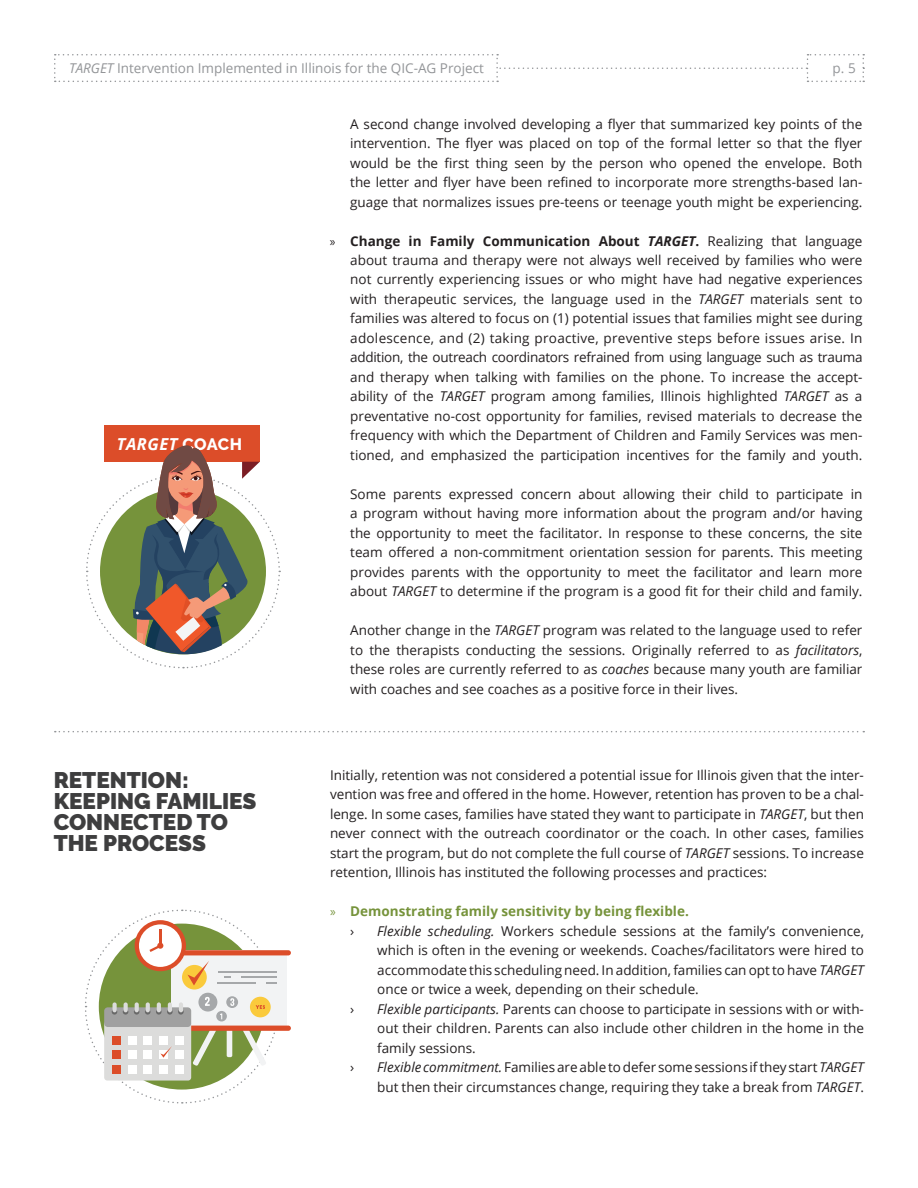
<style>
.page{position:relative;width:918px;height:1188px;background:#fff}
.page>*{position:absolute;margin:0;border:0;box-sizing:border-box;transform-origin:0 0}
.t1{font:900 22.5px/21px "Raleway";color:#3e3e3f}
.t2{font:italic 700 16.5px "Open Sans";letter-spacing:.03em;color:#fff}
.t3{font:13.5px/19.5px "Open Sans";color:#231f20;text-align:justify}
.t4{font:13.5px "Open Sans";color:#939598}
.t5{font:700 13.5px/19.5px "Open Sans";color:#76933b}
.s1{font-style:italic}
.s2{font-family:"Raleway";font-weight:800;font-style:normal}
.s3{font-family:"Myriad Pro"}
.s4{font-weight:700}
.s5{font-weight:700;font-style:italic}
.s6{font-family:"Myriad Pro";font-weight:400}
.s7{font-weight:400;color:#231f20}
</style>
<div class="page">
<svg style="left:54px;top:54px;width:810px;height:28px"></svg>
<div style="left:105px;top:425px;width:155px;height:37px;background:#dc4d29"></div>
<svg style="left:55px;top:731px;width:809px;height:1px"></svg>
<div style="left:172px;top:950px;width:115px;height:78px;background:#f2f3f4"></div>
<div style="left:168px;top:950px;width:123px;height:5px;background:#dc4d29;border-radius:3px"></div>
<div style="left:168px;top:1026px;width:123px;height:5px;background:#dc4d29;border-radius:3px"></div>
<svg style="left:85px;top:909px;width:195px;height:195px"></svg>
<div style="left:112px;top:1065px;width:9px;height:9px;background:#dc4d29"></div>
<div style="left:128px;top:1065px;width:8px;height:9px;background:#fff"></div>
<div style="left:143px;top:1065px;width:9px;height:9px;background:#fff"></div>
<div style="left:159px;top:1065px;width:9px;height:9px;background:#fff"></div>
<div style="left:175px;top:1065px;width:8px;height:9px;background:#fff"></div>
<svg style="left:113px;top:1002px;width:4px;height:10px"></svg>
<svg style="left:124px;top:1002px;width:4px;height:10px"></svg>
<svg style="left:135px;top:1002px;width:4px;height:10px"></svg>
<svg style="left:146px;top:1002px;width:4px;height:10px"></svg>
<hr style="left:157px;top:1002px;width:4px;height:10px;background:#dcdcdb;border-radius:2px">
<hr style="left:168px;top:1002px;width:4px;height:10px;background:#dcdcdb;border-radius:2px">
<hr style="left:179px;top:1002px;width:4px;height:10px;background:#dcdcdb;border-radius:2px">
<svg style="left:86px;top:445px;width:195px;height:224px"></svg>
<p class="t4" style="left:69px;top:59px;width:416px"><span class="s1">TARGET</span> Intervention Implemented in Illinois for the QIC-AG Project</p>
<p class="t4" style="left:833px;top:59px;width:25px">p. 5</p>
<p class="t2" style="left:117px;top:432px;width:127px">TARGET <span class="s2">COACH</span></p>
<h1 class="t1" style="left:54px;top:769px;width:204px">RETENTION:<br>KEEPING FAMILIES<br>CONNECTED TO<br>THE PROCESS</h1>
<p class="t3" style="left:350px;top:114px;width:514px">A second change involved developing a flyer that summarized key points of the intervention. The flyer was placed on top of the formal letter so that the flyer would be the first thing seen by the person who opened the envelope. Both the letter and flyer have been refined to incorporate more strengths-based lan&shy;guage that normalizes issues pre-teens or teenage youth might be experiencing.</p>
<p class="t3" style="left:350px;top:231px;width:514px;text-indent:-20px"><span class="s3">»</span> <span class="s4">Change in Family Communication About</span> <span class="s5">TARGET</span><span class="s4">.</span> Realizing that language about trauma and therapy were not always well received by families who were not currently experiencing issues or who might have had negative experiences with therapeutic services, the language used in the <span class="s1">TARGET</span> materials sent to families was altered to focus on (1) potential issues that families might see during adolescence, and (2) taking proactive, preventive steps before issues arise. In addition, the outreach coordinators refrained from using language such as trauma and therapy when talking with families on the phone. To increase the accept&shy;ability of the <span class="s1">TARGET</span> program among families, Illinois highlighted <span class="s1">TARGET</span> as a preventative no-cost opportunity for families, revised materials to decrease the frequency with which the Department of Children and Family Services was men&shy;tioned, and emphasized the participation incentives for the family and youth.</p>
<p class="t3" style="left:350px;top:484px;width:514px">Some parents expressed concern about allowing their child to participate in a program without having more information about the program and/or having the opportunity to meet the facilitator. In response to these concerns, the site team offered a non-commitment orientation session for parents. This meeting provides parents with the opportunity to meet the facilitator and learn more about <span class="s1">TARGET</span> to determine if the program is a good fit for their child and family.</p>
<p class="t3" style="left:350px;top:620px;width:514px">Another change in the <span class="s1">TARGET</span> program was related to the language used to refer to the therapists conducting the sessions. Originally referred to as <span class="s1">facilitators</span>, these roles are currently referred to as <span class="s1">coaches</span> because many youth are familiar with coaches and see coaches as a positive force in their lives.</p>
<p class="t3" style="left:330px;top:765px;width:536px">Initially, retention was not considered a potential issue for Illinois given that the inter&shy;vention was free and offered in the home. However, retention has proven to be a chal&shy;lenge. In some cases, families have stated they want to participate in <span class="s1">TARGET</span>, but then never connect with the outreach coordinator or the coach. In other cases, families start the program, but do not complete the full course of <span class="s1">TARGET</span> sessions. To increase retention, Illinois has instituted the following processes and practices:</p>
<p class="t5" style="left:350px;top:901px;width:340px;text-indent:-20px"><span class="s6">»</span> Demonstrating family sensitivity by being flexible. <span class="s7">›</span></p>
<p class="t3" style="left:377px;top:921px;width:488px"><span class="s1">Flexible scheduling.</span> Workers schedule sessions at the family’s convenience, which is often in the evening or weekends. Coaches/facilitators were hired to accommodate this scheduling need. In addition, families can opt to have <span class="s1">TARGET </span>once or twice a week, depending on their schedule.</p>
<p class="t3" style="left:350px;top:999px;width:6px">›</p>
<p class="t3" style="left:377px;top:999px;width:488px"><span class="s1">Flexible participants.</span> Parents can choose to participate in sessions with or with&shy;out their children. Parents can also include other children in the home in the family sessions.</p>
<p class="t3" style="left:350px;top:1057px;width:6px">›</p>
<p class="t3" style="left:377px;top:1057px;width:488px"><span class="s1">Flexible commitment.</span> Families are able to defer some sessions if they start <span class="s1">TARGET </span>but then their circumstances change, requiring they take a break from <span class="s1">TARGET</span>.</p>
</div>
